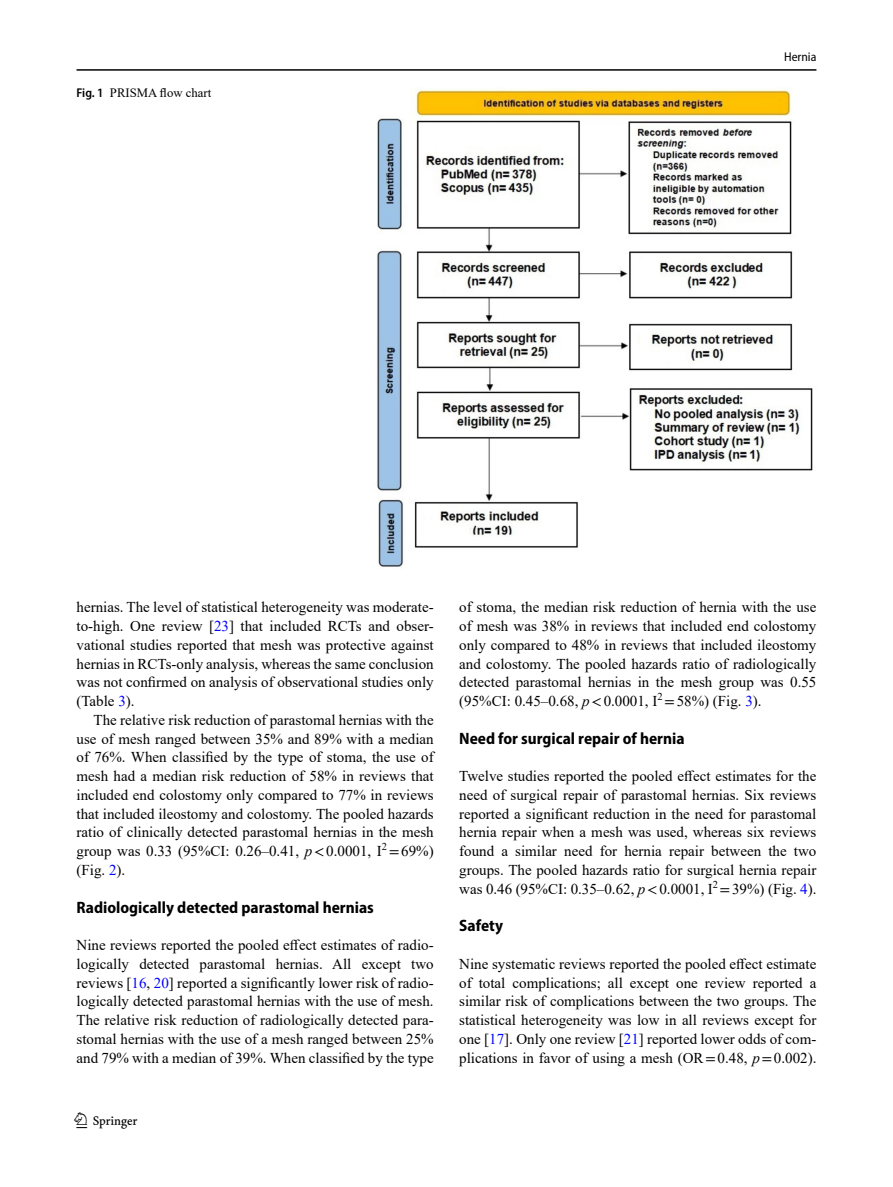
<style>
.page{position:relative;width:893px;height:1187px;background:#fff}
.page>*{position:absolute;margin:0;border:0;box-sizing:border-box;transform-origin:0 0}
.t1{font:22.5px "Springnew";color:#000}
.Head_2{font:700 semi-condensed 16.5px "Myriad Pro";color:#000}
.Body_Text{font:15px/18.8px "Times New Roman";color:#000;text-align:justify}
.Body_Text_Indent{font:15px/18.8px "Times New Roman";color:#000;text-align:justify}
.Figure_Caption_Side{font:12.75px "Times New Roman";color:#000}
.t2{font:semi-condensed 12.75px "Myriad Pro";color:#000}
.s1{font-family:"Myriad Pro";font-weight:600;font-stretch:semi-condensed}
.s2{color:#00f}
.s3{font-style:italic}
.s4{font-family:"STIX"}
</style>
<div class="page">
<hr style="left:77px;top:69px;width:739px;height:2px;background:#000">
<img style="left:377px;top:87px;width:436px;height:480px">
<p class="Figure_Caption_Side" style="left:77px;top:83px;width:136px"><span class="s1">Fig. 1</span> PRISMA flow chart</p>
<p class="t2" style="left:784px;top:49px;width:34px">Hernia</p>
<p class="Body_Text" style="left:77px;top:597px;width:359px">hernias. The level of statistical heterogeneity was moderate&shy;to-high. One review [<span class="s2">23</span>] that included RCTs and obser&shy;vational studies reported that mesh was protective against hernias in RCTs-only analysis, whereas the same conclusion was not confirmed on analysis of observational studies only (Table <span class="s2">3</span>).</p>
<p class="Body_Text_Indent" style="left:77px;top:710px;width:359px;text-indent:17px">The relative risk reduction of parastomal hernias with the use of mesh ranged between 35% and 89% with a median of 76%. When classified by the type of stoma, the use of mesh had a median risk reduction of 58% in reviews that included end colostomy only compared to 77% in reviews that included ileostomy and colostomy. The pooled hazards ratio of clinically detected parastomal hernias in the mesh group was 0.33 (95%CI: 0.26–0.41, <span class="s3">p</span><span class="s4">&lt;</span>0.0001, I<sup>2</sup> <span class="s4">=</span>69%) (Fig. <span class="s2">2</span>).</p>
<p class="Head_2" style="left:77px;top:896px;width:299px">Radiologically detected parastomal hernias</p>
<p class="Body_Text" style="left:77px;top:935px;width:359px">Nine reviews reported the pooled effect estimates of radio&shy;logically detected parastomal hernias. All except two reviews [<span class="s2">16</span>, <span class="s2">20</span>] reported a significantly lower risk of radio&shy;logically detected parastomal hernias with the use of mesh.<br>The relative risk reduction of radiologically detected para&shy;stomal hernias with the use of a mesh ranged between 25% and 79% with a median of 39%. When classified by the type</p>
<h1 class="t1" style="left:77px;top:1107px;width:63px">1 3</h1>
<p class="Body_Text" style="left:459px;top:597px;width:359px">of stoma, the median risk reduction of hernia with the use of mesh was 38% in reviews that included end colostomy only compared to 48% in reviews that included ileostomy and colostomy. The pooled hazards ratio of radiologically detected parastomal hernias in the mesh group was 0.55 (95%CI: 0.45–0.68, <span class="s3">p</span><span class="s4">&lt;</span>0.0001, I<sup>2</sup> <span class="s4">=</span>58%) (Fig. <span class="s2">3</span>).</p>
<p class="Head_2" style="left:459px;top:727px;width:227px">Need for surgical repair of hernia</p>
<p class="Body_Text" style="left:459px;top:766px;width:359px">Twelve studies reported the pooled effect estimates for the need of surgical repair of parastomal hernias. Six reviews reported a significant reduction in the need for parastomal hernia repair when a mesh was used, whereas six reviews found a similar need for hernia repair between the two groups. The pooled hazards ratio for surgical hernia repair was 0.46 (95%CI: 0.35–0.62, <span class="s3">p</span><span class="s4">&lt;</span>0.0001, I<sup>2</sup> <span class="s4">=</span>39%) (Fig. <span class="s2">4</span>).</p>
<p class="Head_2" style="left:459px;top:915px;width:45px">Safety</p>
<p class="Body_Text" style="left:459px;top:953px;width:359px">Nine systematic reviews reported the pooled effect estimate of total complications; all except one review reported a similar risk of complications between the two groups. The statistical heterogeneity was low in all reviews except for one [<span class="s2">17</span>]. Only one review [<span class="s2">21</span>] reported lower odds of com&shy;plications in favor of using a mesh (OR<span class="s4">=</span>0.48, <span class="s3">p</span><span class="s4">=</span>0.002).</p>
</div>
